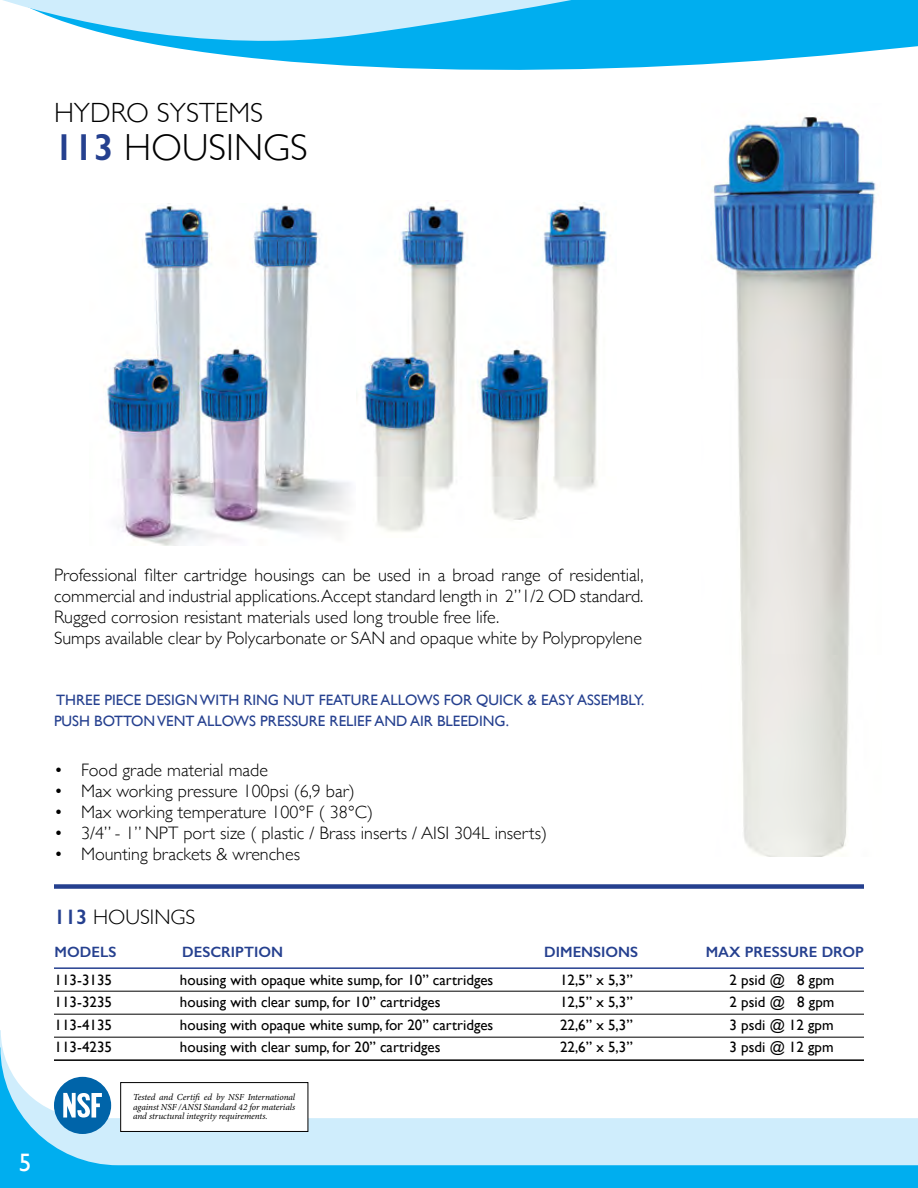
<style>
.page{position:relative;width:918px;height:1188px;background:#fff}
.page>*{position:absolute;margin:0;border:0;box-sizing:border-box;transform-origin:0 0}
.t1{font:300 37.65px "Gill Sans";color:#000}
.t2{font:300 27.75px "Gill Sans";color:#000}
.t3{font:25.2px "Gill Sans";color:#fff}
.t4{font:300 21px "Gill Sans";color:#000}
.t5{font:300 18px/21px "Gill Sans";color:#000}
.t6{font:15px/22.5px "Gill Sans";color:#000;text-align:justify}
.t7{font:15px/21px "Gill Sans";color:#25408f}
.t8{font:600 15px "Gill Sans";color:#25408f}
.t9{font:italic 9.3px/9.3px "Minion Pro";letter-spacing:-.01em;color:#000;text-align:justify}
.s1{font-weight:600;color:#25408f}
</style>
<div class="page">
<svg style="left:0;top:1030px;width:864px;height:14px"></svg>
<svg style="left:0;top:1044px;width:918px;height:144px"></svg>
<div style="left:54px;top:884px;width:810px;height:5px;background:#25408f"></div>
<img style="left:711px;top:117px;width:165px;height:740px">
<img style="left:103px;top:203px;width:247px;height:343px">
<hr style="left:54px;top:967px;width:810px;height:2px;background:#25408f">
<hr style="left:54px;top:991px;width:810px;height:1px;background:#000">
<hr style="left:54px;top:1014px;width:810px;height:1px;background:#000">
<hr style="left:54px;top:1037px;width:810px;height:1px;background:#000">
<hr style="left:54px;top:1059px;width:810px;height:2px;background:#000">
<img style="left:364px;top:202px;width:245px;height:330px">
<div style="left:121px;top:1083px;width:187px;height:48px;background:#fff"></div>
<div style="left:120px;top:1082px;width:188px;height:50px;border:1px solid #000"></div>
<div style="left:54px;top:1077px;width:57px;height:57px;background:#0064a9;border-radius:50%"></div>
<svg style="left:63px;top:1093px;width:39px;height:25px"></svg>
<svg style="left:284px;top:0;width:634px;height:70px;fill:#00aeef"></svg>
<svg style="left:3px;top:0;width:761px;height:61px;background:#64cdf5"></svg>
<h2 class="t2" style="left:54px;top:92px;width:211px">HYDRO SYSTEMS</h2>
<h1 class="t1" style="left:54px;top:118px;width:255px"><span class="s1">113</span> HOUSINGS</h1>
<h3 class="t3" style="left:19px;top:1148px;width:14px">5</h3>
<p class="t5" style="left:54px;top:563px;width:591px">Professional filter cartridge housings can be used in a broad range of residential, commercial and industrial applications. Accept standard length in 2”1/2 OD standard.<br>Rugged corrosion resistant materials used long trouble free life.<br>Sumps available clear by Polycarbonate or SAN and opaque white by Polypropylene</p>
<p class="t7" style="left:54px;top:689px;width:592px">THREE PIECE DESIGN WITH RING NUT FEATURE ALLOWS FOR QUICK &amp; EASY ASSEMBLY.<br>PUSH BOTTON VENT ALLOWS PRESSURE RELIEF AND AIR BLEEDING.</p>
<p class="t5" style="left:54px;top:759px;width:216px">• Food grade material made</p>
<p class="t5" style="left:54px;top:780px;width:302px">• Max working pressure 100psi (6,9 bar)</p>
<p class="t5" style="left:54px;top:801px;width:321px">• Max working temperature 100°F ( 38°C)</p>
<p class="t5" style="left:54px;top:822px;width:495px">• 3/4” - 1” NPT port size ( plastic / Brass inserts / AISI 304L inserts)</p>
<p class="t5" style="left:54px;top:843px;width:248px">• Mounting brackets &amp; wrenches</p>
<p class="t4" style="left:54px;top:900px;width:143px"><span class="s1">113</span> HOUSINGS</p>
<p class="t8" style="left:55px;top:943px;width:63px">MODELS</p>
<p class="t6" style="left:55px;top:968px;width:59px">113-3135<br>113-3235<br>113-4135<br>113-4235</p>
<p class="t6" style="left:560px;top:968px;width:74px">12,5” x 5,3” 12,5” x 5,3” 22,6” x 5,3” 22,6” x 5,3”</p>
<p class="t6" style="left:730px;top:968px;width:106px">2 psid @ 8 gpm 2 psid @ 8 gpm 3 psdi @ 12 gpm 3 psdi @ 12 gpm</p>
<p class="t8" style="left:182px;top:943px;width:102px">DESCRIPTION</p>
<p class="t8" style="left:544px;top:943px;width:96px">DIMENSIONS</p>
<p class="t8" style="left:706px;top:943px;width:160px">MAX PRESSURE DROP</p>
<p class="t6" style="left:180px;top:968px;width:315px;text-align:left">housing with opaque white sump, for 10” cartridges housing with clear sump, for 10” cartridges<br>housing with opaque white sump, for 20” cartridges housing with clear sump, for 20” cartridges</p>
<p class="t9" style="left:133px;top:1093px;width:164px">Tested and Certifi ed by NSF International against NSF /ANSI Standard 42 for materials and structural integrity requirements.</p>
</div>
